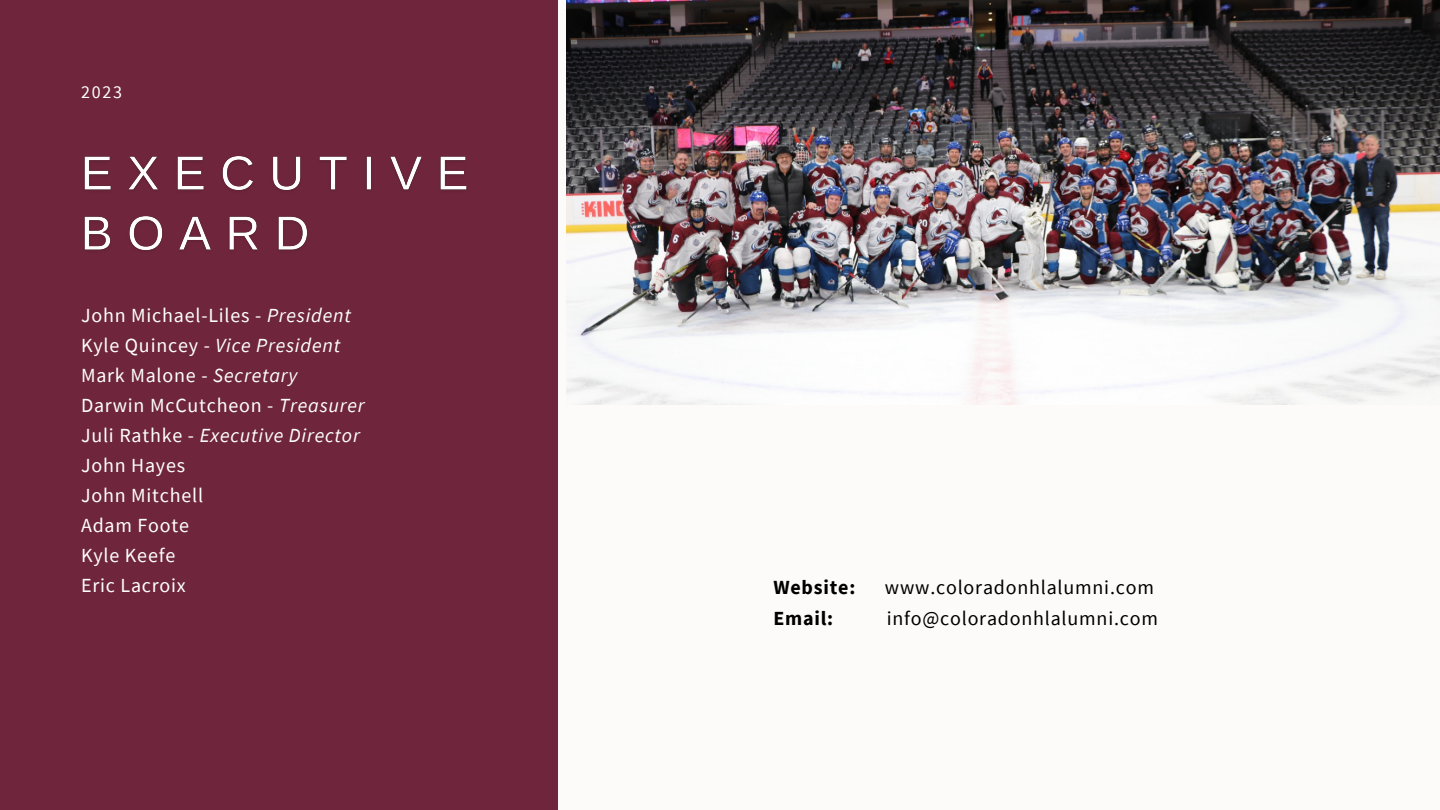
<style>
.page{position:relative;width:1440px;height:810px;background:#fcfbf9}
.page>*{position:absolute;margin:0;border:0;box-sizing:border-box;transform-origin:0 0}
.t1{font:20px "Source Sans Pro";letter-spacing:.04em;color:#fff}
.t2{font:italic 20px "Source Sans Pro";letter-spacing:.04em;color:#fff}
.t3{font:20px "Source Sans Pro";letter-spacing:.04em;color:#000}
.t4{font:700 20px "Source Sans Pro";letter-spacing:.04em;color:#000}
.t5{font:18px "Source Sans Pro";color:#fff}
.t6{font:18px "Source Sans Pro";color:#101010}
.s1{font-style:italic}
.s2{font-style:normal}
</style>
<div class="page">
<img style="left:566px;top:0;width:874px;height:405px">
<div style="left:0;top:0;width:557px;height:810px;background:#6f263d"></div>
<img style="left:84px;top:156px;width:383px;height:95px">
<p class="t5" style="left:81px;top:80px;width:43px">2023</p>
<p class="t6" style="left:1339px;top:80px;width:21px">11</p>
<p class="t1" style="left:81px;top:302px;width:271px">John Michael-Liles - <span class="s1">President</span></p>
<p class="t2" style="left:81px;top:332px;width:261px"><span class="s2">Kyle Quincey -</span> Vice President</p>
<p class="t1" style="left:81px;top:362px;width:218px">Mark Malone - <span class="s1">Secretary</span></p>
<p class="t1" style="left:81px;top:392px;width:285px">Darwin McCutcheon - <span class="s1">Treasurer</span></p>
<p class="t2" style="left:81px;top:422px;width:280px"><span class="s2">Juli Rathke -</span> Executive Director</p>
<p class="t1" style="left:81px;top:452px;width:106px">John Hayes</p>
<p class="t1" style="left:81px;top:482px;width:124px">John Mitchell</p>
<p class="t1" style="left:81px;top:512px;width:110px">Adam Foote</p>
<p class="t1" style="left:81px;top:542px;width:96px">Kyle Keefe</p>
<p class="t1" style="left:81px;top:572px;width:106px">Eric Lacroix</p>
<p class="t4" style="left:773px;top:574px;width:84px">Website:</p>
<p class="t3" style="left:885px;top:574px;width:270px">www.coloradonhlalumni.com</p>
<p class="t4" style="left:773px;top:606px;width:61px">Email:</p>
<p class="t3" style="left:887px;top:606px;width:273px">info@coloradonhlalumni.com</p>
</div>
